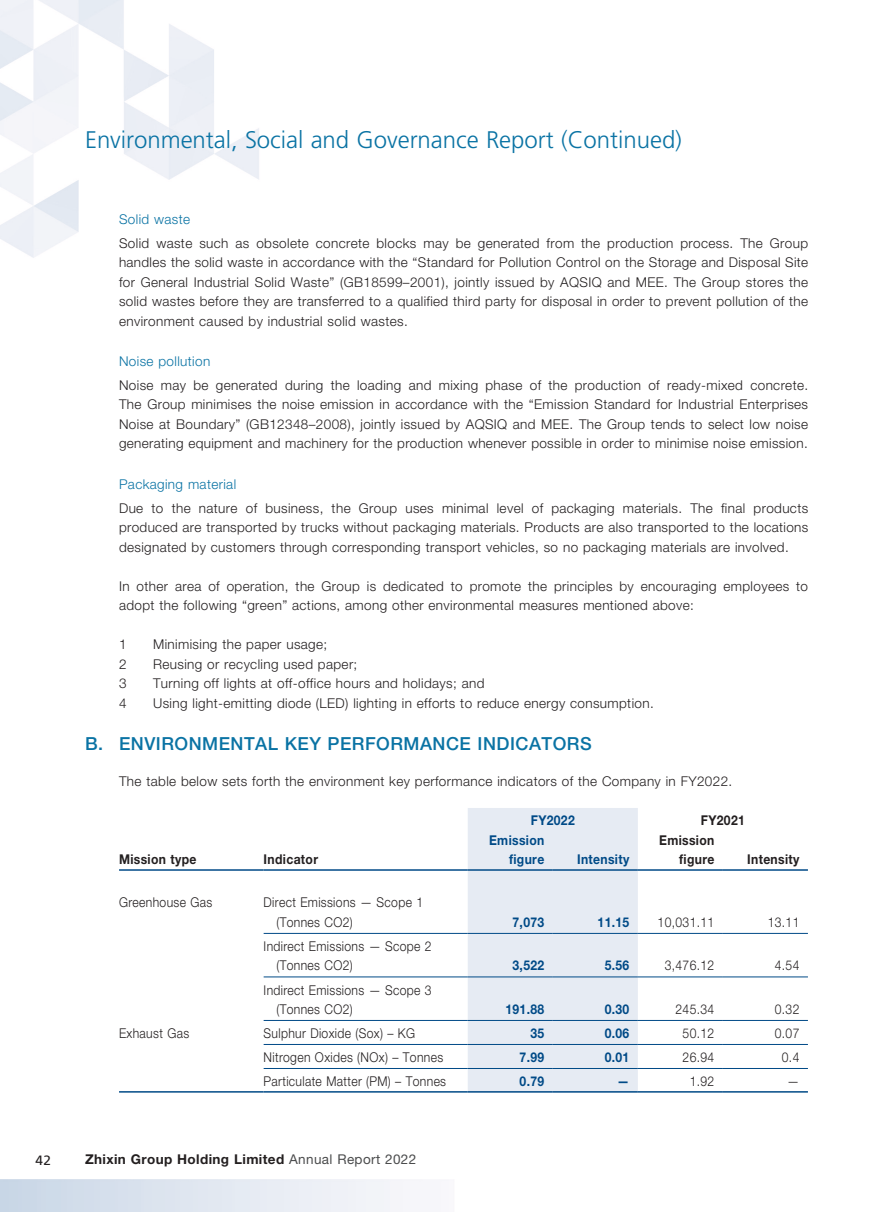
<style>
.page{position:relative;width:893px;height:1212px;background:#fff}
.page>*{position:absolute;margin:0;border:0;box-sizing:border-box;transform-origin:0 0}
.t1{font:300 24px "Frutiger LT Std";color:#0a73a4}
._01_H1{font:500 18px "Helvetica Neue LT Std";letter-spacing:.03em;color:#0a73a4}
._00_txt{font:300 13.5px/19.5px "Helvetica Neue LT Std";letter-spacing:.03em;color:#231f20;text-align:justify}
._50_Table_txt_sub{font:300 13.5px/19.5px "Helvetica Neue LT Std";letter-spacing:.03em;color:#231f20;scale:.9 1}
._50_Table_txt{font:700 13.5px/19.5px "Helvetica Neue LT Std";letter-spacing:.03em;color:#004a87;text-align:right;scale:.9 1}
._50_Table_txt-2{font:300 13.5px "Helvetica Neue LT Std";letter-spacing:.03em;color:#231f20;scale:.9 1}
._50_Table_txt-3{font:700 13.5px "Helvetica Neue LT Std";letter-spacing:.03em;color:#231f20}
._03_H3{font:300 13.5px "Helvetica Neue LT Std";letter-spacing:.03em;color:#0a73a4}
._50_Table_txt-4{font:700 13.5px/19.5px "Helvetica Neue LT Std";letter-spacing:.03em;color:#231f20;text-align:right;scale:.9 1}
._50_Table_txt_sub-2{font:700 13.5px "Helvetica Neue LT Std";letter-spacing:.03em;color:#231f20;scale:.9 1}
.t2{font:13.5px "Frutiger LT Std";color:#231f20}
.s1{font-weight:400;color:#4b4c4d}
</style>
<div class="page">
<img style="left:0;top:0;width:808px;height:1212px">
<div style="left:468px;top:808px;width:170px;height:283px;background:#e6ebf3"></div>
<hr style="left:119px;top:869px;width:145px;height:2px;background:#004a87">
<hr style="left:264px;top:869px;width:204px;height:2px;background:#004a87">
<hr style="left:468px;top:869px;width:85px;height:2px;background:#004a87">
<hr style="left:553px;top:869px;width:85px;height:2px;background:#004a87">
<hr style="left:638px;top:869px;width:85px;height:2px;background:#004a87">
<hr style="left:723px;top:869px;width:85px;height:2px;background:#004a87">
<hr style="left:264px;top:933px;width:204px;height:1px;background:#004a87">
<hr style="left:468px;top:933px;width:85px;height:1px;background:#004a87">
<hr style="left:553px;top:933px;width:85px;height:1px;background:#004a87">
<hr style="left:638px;top:933px;width:85px;height:1px;background:#004a87">
<hr style="left:723px;top:933px;width:85px;height:1px;background:#004a87">
<hr style="left:264px;top:976px;width:204px;height:1px;background:#004a87">
<hr style="left:468px;top:976px;width:85px;height:1px;background:#004a87">
<hr style="left:553px;top:976px;width:85px;height:1px;background:#004a87">
<hr style="left:638px;top:976px;width:85px;height:1px;background:#004a87">
<hr style="left:723px;top:976px;width:85px;height:1px;background:#004a87">
<hr style="left:264px;top:1020px;width:204px;height:1px;background:#004a87">
<hr style="left:468px;top:1020px;width:85px;height:1px;background:#004a87">
<hr style="left:553px;top:1020px;width:85px;height:1px;background:#004a87">
<hr style="left:638px;top:1020px;width:85px;height:1px;background:#004a87">
<hr style="left:723px;top:1020px;width:85px;height:1px;background:#004a87">
<hr style="left:264px;top:1044px;width:204px;height:1px;background:#004a87">
<hr style="left:468px;top:1044px;width:85px;height:1px;background:#004a87">
<hr style="left:553px;top:1044px;width:85px;height:1px;background:#004a87">
<hr style="left:638px;top:1044px;width:85px;height:1px;background:#004a87">
<hr style="left:723px;top:1044px;width:85px;height:1px;background:#004a87">
<hr style="left:264px;top:1068px;width:204px;height:1px;background:#004a87">
<hr style="left:468px;top:1068px;width:85px;height:1px;background:#004a87">
<hr style="left:553px;top:1068px;width:85px;height:1px;background:#004a87">
<hr style="left:638px;top:1068px;width:85px;height:1px;background:#004a87">
<hr style="left:723px;top:1068px;width:85px;height:1px;background:#004a87">
<hr style="left:119px;top:1091px;width:145px;height:1px;background:#004a87">
<hr style="left:264px;top:1091px;width:204px;height:1px;background:#004a87">
<hr style="left:468px;top:1091px;width:85px;height:1px;background:#004a87">
<hr style="left:553px;top:1091px;width:85px;height:1px;background:#004a87">
<hr style="left:638px;top:1091px;width:85px;height:1px;background:#004a87">
<hr style="left:723px;top:1091px;width:85px;height:1px;background:#004a87">
<h1 class="t1" style="left:85px;top:126px;width:598px">Environmental, Social and Governance Report (Continued)</h1>
<p class="_03_H3" style="left:119px;top:211px;width:73px">Solid waste</p>
<p class="_00_txt" style="left:119px;top:233px;width:691px">Solid waste such as obsolete concrete blocks may be generated from the production process. The Group handles the solid waste in accordance with the “Standard for Pollution Control on the Storage and Disposal Site for General Industrial Solid Waste” (GB18599–2001), jointly issued by AQSIQ and MEE. The Group stores the solid wastes before they are transferred to a qualified third party for disposal in order to prevent pollution of the environment caused by industrial solid wastes.</p>
<p class="_03_H3" style="left:119px;top:353px;width:93px">Noise pollution</p>
<p class="_00_txt" style="left:119px;top:375px;width:691px">Noise may be generated during the loading and mixing phase of the production of ready-mixed concrete.<br>The Group minimises the noise emission in accordance with the “Emission Standard for Industrial Enterprises Noise at Boundary” (GB12348–2008), jointly issued by AQSIQ and MEE. The Group tends to select low noise generating equipment and machinery for the production whenever possible in order to minimise noise emission.</p>
<p class="_03_H3" style="left:119px;top:476px;width:119px">Packaging material</p>
<p class="_00_txt" style="left:119px;top:498px;width:691px">Due to the nature of business, the Group uses minimal level of packaging materials. The final products produced are transported by trucks without packaging materials. Products are also transported to the locations designated by customers through corresponding transport vehicles, so no packaging materials are involved.</p>
<p class="_00_txt" style="left:119px;top:576px;width:690px">In other area of operation, the Group is dedicated to promote the principles by encouraging employees to adopt the following “green” actions, among other environmental measures mentioned above:</p>
<p class="_00_txt" style="left:119px;top:634px;width:9px">1</p>
<p class="_00_txt" style="left:153px;top:634px;width:176px">Minimising the paper usage;</p>
<p class="_00_txt" style="left:119px;top:654px;width:9px">2</p>
<p class="_00_txt" style="left:153px;top:654px;width:206px">Reusing or recycling used paper;</p>
<p class="_00_txt" style="left:119px;top:673px;width:9px">3</p>
<p class="_00_txt" style="left:153px;top:673px;width:333px">Turning off lights at off-office hours and holidays; and</p>
<p class="_00_txt" style="left:119px;top:693px;width:9px">4</p>
<p class="_00_txt" style="left:153px;top:693px;width:502px">Using light-emitting diode (LED) lighting in efforts to reduce energy consumption.</p>
<p class="_01_H1" style="left:85px;top:732px;width:508px">B. ENVIRONMENTAL KEY PERFORMANCE INDICATORS</p>
<p class="_00_txt" style="left:119px;top:771px;width:615px">The table below sets forth the environment key performance indicators of the Company in FY2022.</p>
<p class="_50_Table_txt_sub-2" style="left:119px;top:851px;width:88px">Mission type</p>
<p class="_50_Table_txt-4" style="left:264px;top:849px;width:62px">Indicator</p>
<p class="_50_Table_txt_sub" style="left:119px;top:893px;width:105px">Greenhouse Gas</p>
<p class="_50_Table_txt_sub" style="left:276px;top:893px;width:165px;text-indent:-13px">Direct Emissions — Scope 1 (Tonnes CO2)</p>
<p class="_50_Table_txt_sub" style="left:276px;top:936px;width:174px;text-indent:-13px">Indirect Emissions — Scope 2 (Tonnes CO2)</p>
<p class="_50_Table_txt_sub" style="left:276px;top:980px;width:174px;text-indent:-13px">Indirect Emissions — Scope 3 (Tonnes CO2)</p>
<p class="_50_Table_txt" style="left:531px;top:810px;width:50px">FY2022</p>
<p class="_50_Table_txt-4" style="left:701px;top:810px;width:50px">FY2021</p>
<p class="_50_Table_txt" style="left:489px;top:830px;width:63px">Emission figure</p>
<p class="_50_Table_txt-4" style="left:659px;top:830px;width:63px">Emission figure</p>
<p class="_50_Table_txt" style="left:577px;top:849px;width:60px">Intensity</p>
<p class="_50_Table_txt-4" style="left:747px;top:849px;width:60px">Intensity</p>
<p class="_50_Table_txt" style="left:513px;top:912px;width:37px">7,073</p>
<p class="_50_Table_txt" style="left:598px;top:912px;width:37px">11.15</p>
<p class="_50_Table_txt-2" style="left:658px;top:914px;width:65px">10,031.11</p>
<p class="_50_Table_txt-2" style="left:768px;top:914px;width:37px">13.11</p>
<p class="_50_Table_txt" style="left:513px;top:955px;width:37px">3,522</p>
<p class="_50_Table_txt" style="left:605px;top:955px;width:29px">5.56</p>
<p class="_50_Table_txt-2" style="left:665px;top:957px;width:57px">3,476.12</p>
<p class="_50_Table_txt-2" style="left:775px;top:957px;width:29px">4.54</p>
<p class="_50_Table_txt" style="left:505px;top:999px;width:45px">191.88</p>
<p class="_50_Table_txt" style="left:605px;top:999px;width:29px">0.30</p>
<p class="_50_Table_txt-2" style="left:675px;top:1001px;width:45px">245.34</p>
<p class="_50_Table_txt-2" style="left:775px;top:1001px;width:29px">0.32</p>
<p class="_50_Table_txt_sub" style="left:119px;top:1023px;width:79px">Exhaust Gas</p>
<p class="_50_Table_txt_sub" style="left:264px;top:1023px;width:170px">Sulphur Dioxide (Sox) – KG</p>
<p class="_50_Table_txt" style="left:530px;top:1023px;width:17px">35</p>
<p class="_50_Table_txt" style="left:605px;top:1023px;width:29px">0.06</p>
<p class="_50_Table_txt-2" style="left:683px;top:1025px;width:37px">50.12</p>
<p class="_50_Table_txt-2" style="left:775px;top:1025px;width:29px">0.07</p>
<p class="_50_Table_txt_sub" style="left:264px;top:1047px;width:201px">Nitrogen Oxides (NOx) – Tonnes</p>
<p class="_50_Table_txt" style="left:520px;top:1047px;width:29px">7.99</p>
<p class="_50_Table_txt" style="left:605px;top:1047px;width:29px">0.01</p>
<p class="_50_Table_txt-2" style="left:683px;top:1049px;width:37px">26.94</p>
<p class="_50_Table_txt-2" style="left:782px;top:1049px;width:21px">0.4</p>
<p class="_50_Table_txt_sub" style="left:264px;top:1071px;width:204px">Particulate Matter (PM) – Tonnes</p>
<p class="_50_Table_txt" style="left:520px;top:1071px;width:29px">0.79</p>
<p class="_50_Table_txt" style="left:617px;top:1071px;width:15px">—</p>
<p class="_50_Table_txt-2" style="left:690px;top:1073px;width:29px">1.92</p>
<p class="_50_Table_txt-2" style="left:787px;top:1073px;width:15px">—</p>
<p class="t2" style="left:36px;top:1152px;width:17px">42</p>
<p class="_50_Table_txt-3" style="left:85px;top:1150px;width:333px">Zhixin Group Holding Limited <span class="s1">Annual Report 2022</span></p>
</div>
